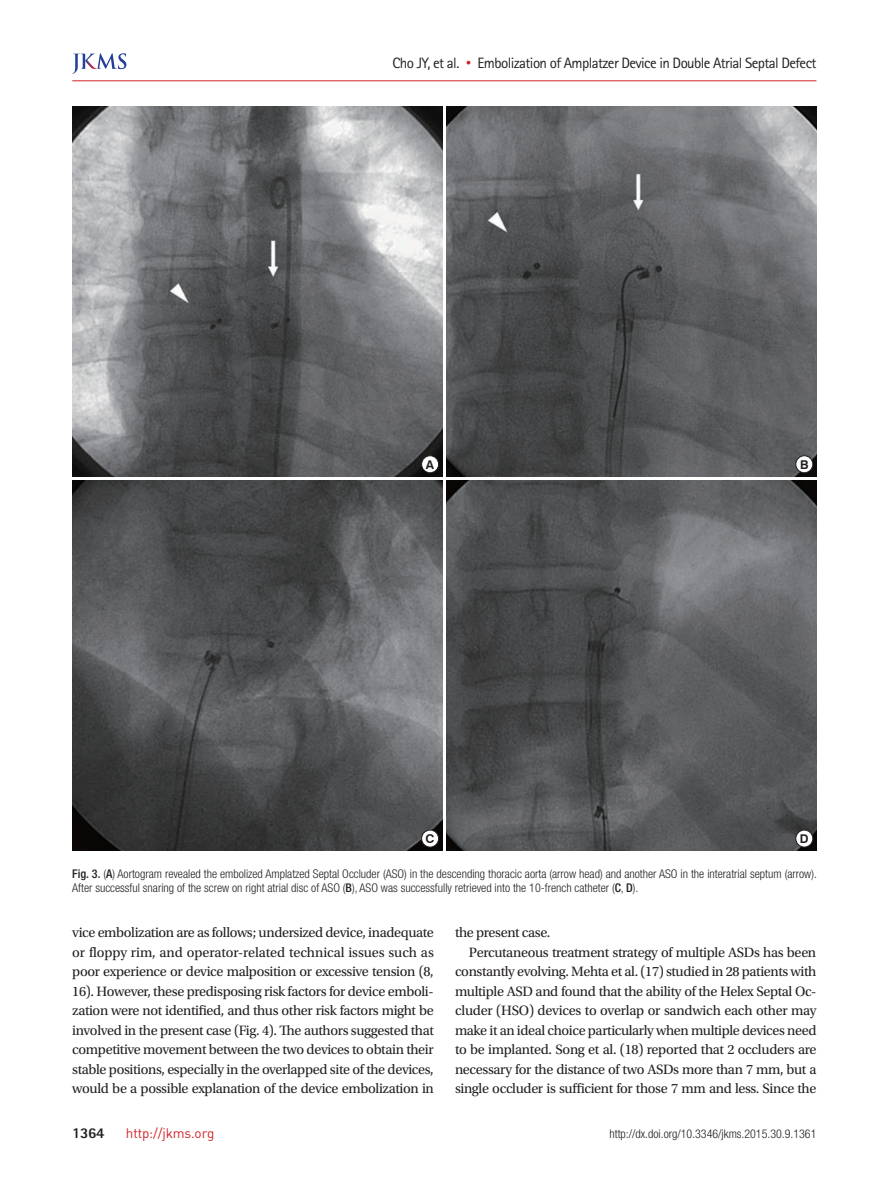
<style>
.page{position:relative;width:893px;height:1191px;background:#fff}
.page>*{position:absolute;margin:0;border:0;box-sizing:border-box;transform-origin:0 0}
.t1{font:15px "Rotis Sans Serif Std";letter-spacing:-.04em;color:#231f20}
.t2{font:800 15px "Rotis Sans Serif Std";color:#231f20}
.본문{font:14.25px/19.5px "Utopia Std";letter-spacing:-.025em;color:#231f20;text-align:justify}
.t3{font:13.5px "Dinreg";letter-spacing:-.01em;color:#d1232a}
.t4{font:700 12.15px "Swiss 721 BT";color:#231f20}
.표_그림_캡션{font:300 condensed 12px/14.4px "Helvetica Neue LT Std";color:#231f20}
.s1{font-family:"Dotum";color:#d1232a}
.s2{font-weight:500}
</style>
<div class="page">
<hr style="left:72px;top:80px;width:744px;height:1px;background:#d1232a">
<svg style="left:72px;top:53px;width:54px;height:21px"></svg>
<img style="left:446px;top:480px;width:370px;height:370px">
<img style="left:72px;top:480px;width:370px;height:370px">
<img style="left:446px;top:106px;width:370px;height:370px">
<img style="left:72px;top:106px;width:370px;height:370px">
<div style="left:422px;top:456px;width:17px;height:17px;background:#fff;border-radius:50%"></div>
<div style="left:421px;top:455px;width:18px;height:18px;border:1px solid #231f20;border-radius:50%"></div>
<div style="left:422px;top:830px;width:17px;height:17px;background:#fff;border-radius:50%"></div>
<div style="left:421px;top:830px;width:18px;height:17px;border:1px solid #231f20;border-radius:50%"></div>
<div style="left:796px;top:456px;width:17px;height:17px;background:#fff;border-radius:50%"></div>
<div style="left:796px;top:455px;width:17px;height:18px;border:1px solid #231f20;border-radius:50%"></div>
<div style="left:796px;top:830px;width:17px;height:17px;background:#fff;border-radius:50%"></div>
<div style="left:796px;top:830px;width:17px;height:17px;border:1px solid #231f20;border-radius:50%"></div>
<p class="t1" style="left:392px;top:54px;width:425px">Cho JY, et al. <span class="s1">•</span> Embolization of Amplatzer Device in Double Atrial Septal Defect</p>
<p class="t4" style="left:426px;top:457px;width:10px">A</p>
<p class="t4" style="left:800px;top:457px;width:10px">B</p>
<p class="t4" style="left:426px;top:831px;width:10px">C</p>
<p class="t4" style="left:800px;top:831px;width:10px">D</p>
<p class="표_그림_캡션" style="left:72px;top:866px;width:746px"><span class="s2">Fig. 3.</span> (<span class="s2">A</span>) Aortogram revealed the embolized Amplatzed Septal Occluder (ASO) in the descending thoracic aorta (arrow head) and another ASO in the interatrial septum (arrow).<br>After successful snaring of the screw on right atrial disc of ASO (<span class="s2">B</span>), ASO was successfully retrieved into the 10-french catheter (<span class="s2">C</span>, <span class="s2">D</span>).</p>
<p class="본문" style="left:72px;top:923px;width:363px">vice embolization are as follows; undersized device, inadequate or floppy rim, and operator-related technical issues such as poor experience or device malposition or excessive tension (8, 16). However, these predisposing risk factors for device emboli&shy;zation were not identified, and thus other risk factors might be involved in the present case (Fig. 4). The authors suggested that competitive movement between the two devices to obtain their stable positions, especially in the overlapped site of the devices, would be a possible explanation of the device embolization in</p>
<p class="본문" style="left:455px;top:923px;width:97px">the present case.</p>
<p class="본문" style="left:455px;top:942px;width:363px;text-indent:14px">Percutaneous treatment strategy of multiple ASDs has been constantly evolving. Mehta et al. (17) studied in 28 patients with multiple ASD and found that the ability of the Helex Septal Oc&shy;cluder (HSO) devices to overlap or sandwich each other may make it an ideal choice particularly when multiple devices need to be implanted. Song et al. (18) reported that 2 occluders are necessary for the distance of two ASDs more than 7 mm, but a single occluder is sufficient for those 7 mm and less. Since the</p>
<p class="t2" style="left:72px;top:1123px;width:34px">1364</p>
<p class="t3" style="left:126px;top:1124px;width:90px">http://jkms.org</p>
<p class="표_그림_캡션" style="left:609px;top:1126px;width:208px">http://dx.doi.org/10.3346/jkms.2015.30.9.1361</p>
</div>
